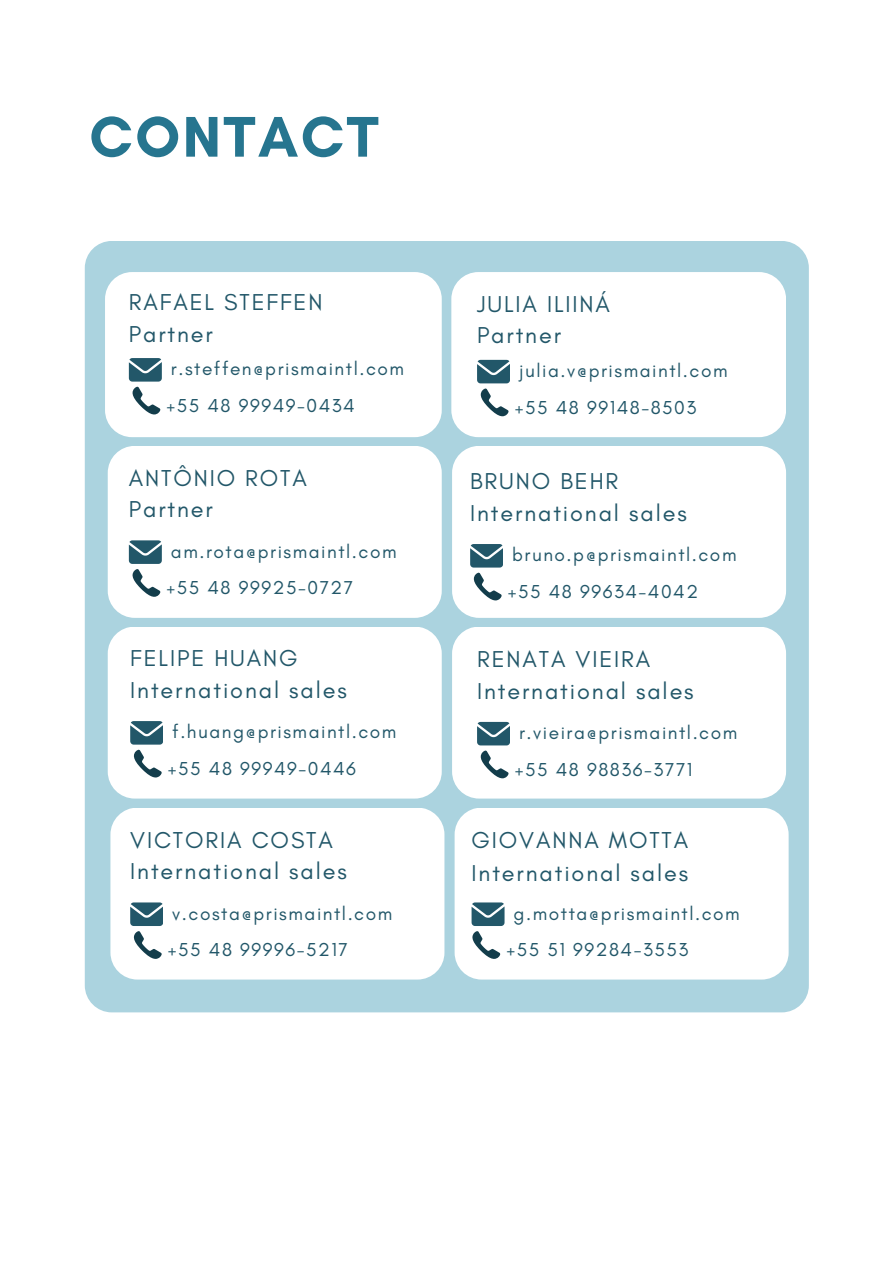
<style>
.page{position:relative;width:894px;height:1264px;background:#fff}
.page>*{position:absolute;margin:0;border:0;box-sizing:border-box;transform-origin:0 0}
.t1{font:700 58.35px "Glacial Indifference";letter-spacing:.045em;color:#26758f}
.t2{font:23.4px/31.7px "Glacial Indifference";letter-spacing:.08em;color:#225769}
.t3{font:19.05px "Glacial Indifference";letter-spacing:.08em;color:#225769}
</style>
<div class="page">
<div style="left:85px;top:241px;width:723px;height:771px;background:#abd3df;border-radius:27px"></div>
<div style="left:105px;top:272px;width:336px;height:165px;background:#fff;border-radius:27px"></div>
<svg style="left:129px;top:358px;width:32px;height:57px"></svg>
<div style="left:451px;top:272px;width:334px;height:165px;background:#fff;border-radius:27px"></div>
<svg style="left:477px;top:360px;width:32px;height:57px"></svg>
<div style="left:108px;top:446px;width:333px;height:172px;background:#fff;border-radius:27px"></div>
<svg style="left:129px;top:540px;width:32px;height:57px"></svg>
<div style="left:452px;top:446px;width:333px;height:172px;background:#fff;border-radius:27px"></div>
<svg style="left:470px;top:544px;width:32px;height:57px"></svg>
<div style="left:108px;top:626px;width:333px;height:172px;background:#fff;border-radius:27px"></div>
<svg style="left:130px;top:721px;width:33px;height:57px"></svg>
<div style="left:452px;top:626px;width:333px;height:172px;background:#fff;border-radius:27px"></div>
<svg style="left:477px;top:722px;width:32px;height:57px"></svg>
<div style="left:110px;top:807px;width:334px;height:172px;background:#fff;border-radius:27px"></div>
<svg style="left:130px;top:902px;width:33px;height:57px"></svg>
<div style="left:454px;top:807px;width:334px;height:172px;background:#fff;border-radius:27px"></div>
<svg style="left:471px;top:902px;width:33px;height:57px"></svg>
<h1 class="t1" style="left:89px;top:101px;width:291px">CONTACT</h1>
<h2 class="t2" style="left:129px;top:286px;width:195px">RAFAEL STEFFEN<br>Partner</h2>
<p class="t3" style="left:171px;top:357px;width:234px">r.steffen@prismaintl.com</p>
<p class="t3" style="left:166px;top:394px;width:190px">+55 48 99949-0434</p>
<p class="t2" style="left:129px;top:461px;width:179px">ANTÔNIO ROTA<br>Partner</p>
<p class="t3" style="left:171px;top:539px;width:227px">am.rota@prismaintl.com</p>
<p class="t3" style="left:166px;top:576px;width:188px">+55 48 99925-0727</p>
<p class="t2" style="left:130px;top:642px;width:218px">FELIPE HUANG<br>International sales</p>
<p class="t3" style="left:172px;top:720px;width:226px">f.huang@prismaintl.com</p>
<p class="t3" style="left:168px;top:757px;width:190px">+55 48 99949-0446</p>
<p class="t2" style="left:130px;top:823px;width:218px">VICTORIA COSTA<br>International sales</p>
<p class="t3" style="left:172px;top:901px;width:221px">v.costa@prismaintl.com</p>
<h2 class="t3" style="left:168px;top:938px;width:181px">+55 48 99996-5217</h2>
<p class="t2" style="left:477px;top:288px;width:134px">JULIA ILIINÁ<br>Partner</p>
<p class="t3" style="left:519px;top:359px;width:210px">julia.v@prismaintl.com</p>
<h2 class="t3" style="left:514px;top:396px;width:183px">+55 48 99148-8503</h2>
<p class="t2" style="left:470px;top:465px;width:218px">BRUNO BEHR<br>International sales</p>
<h2 class="t3" style="left:512px;top:543px;width:226px">bruno.p@prismaintl.com</h2>
<p class="t3" style="left:507px;top:580px;width:192px">+55 48 99634-4042</p>
<h2 class="t2" style="left:477px;top:643px;width:218px">RENATA VIEIRA<br>International sales</h2>
<p class="t3" style="left:519px;top:721px;width:220px">r.vieira@prismaintl.com</p>
<p class="t3" style="left:514px;top:757px;width:179px">+55 48 98836-3771</p>
<p class="t2" style="left:471px;top:823px;width:218px;line-height:32.7px">GIOVANNA MOTTA<br>International sales</p>
<p class="t3" style="left:513px;top:901px;width:228px">g.motta@prismaintl.com</p>
<p class="t3" style="left:506px;top:938px;width:183px">+55 51 99284-3553</p>
</div>
